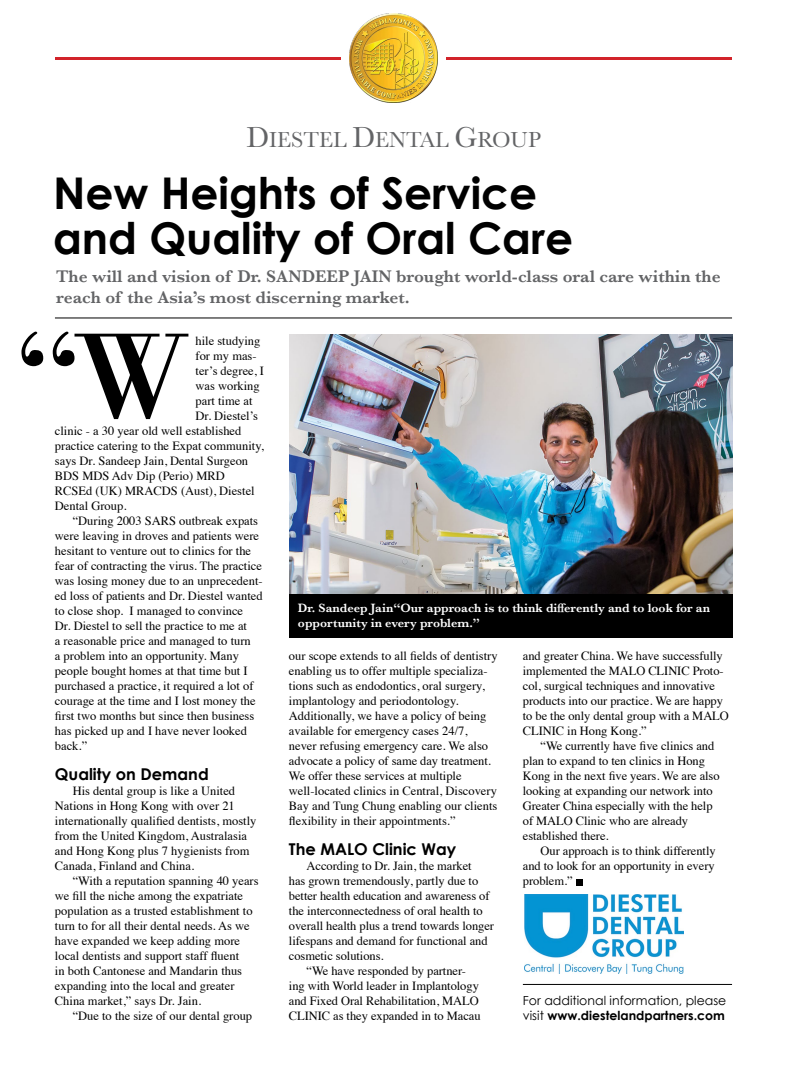
<style>
.page{position:relative;width:787px;height:1081px;background:#fff}
.page>*{position:absolute;margin:0;border:0;box-sizing:border-box;transform-origin:0 0}
.t1{font:700 43.75px/45px "Century Gothic";color:#000}
.t2{font:22.5px "Baskerville";color:#636466}
.t3{font:600 17.5px/21px "Baskerville";color:#636466}
.t4{font:700 16.25px "Century Gothic";color:#000}
.t5{font:12.5px/15px "Times";color:#000}
.t6{font:600 12.5px/15px "Baskerville";color:#fff}
.t7{font:12.5px/15px "Century Gothic";color:#000}
.s1{font-size:30px}
.s2{font-weight:700}
</style>
<div class="page">
<hr style="left:55px;top:317px;width:677px;height:1px;background:#000">
<svg style="left:21px;top:331px;width:167px;height:88px"></svg>
<hr style="left:523px;top:984px;width:209px;height:1px;background:#000">
<hr style="left:55px;top:57px;width:285px;height:2px;background:#d2232a">
<hr style="left:446px;top:57px;width:286px;height:2px;background:#d2232a">
<div style="left:576px;top:879px;width:7px;height:6px;background:#000"></div>
<img style="left:349px;top:14px;width:89px;height:88px">
<img style="left:524px;top:895px;width:159px;height:78px">
<img style="left:289px;top:334px;width:443px;height:260px">
<div style="left:289px;top:594px;width:443px;height:44px;background:#000"></div>
<h2 class="t2" style="left:246px;top:126px;width:296px"><span class="s1">D</span>IESTEL <span class="s1">D</span>ENTAL <span class="s1">G</span>ROUP</h2>
<h1 class="t1" style="left:53px;top:170px;width:521px">New Heights of Service and Quality of Oral Care</h1>
<h3 class="t3" style="left:56px;top:266px;width:666px">The will and vision of Dr. SANDEEP JAIN brought world-class oral care within the reach of the Asia’s most discerning market.</h3>
<p class="t5" style="left:195px;top:332px;width:66px">hile studying</p>
<p class="t5" style="left:195px;top:347px;width:63px">for my mas-</p>
<p class="t5" style="left:195px;top:362px;width:70px">ter’s degree, I</p>
<p class="t5" style="left:195px;top:377px;width:66px">was working</p>
<p class="t5" style="left:195px;top:392px;width:58px">part time at</p>
<p class="t5" style="left:195px;top:407px;width:64px">Dr. Diestel’s</p>
<p class="t5" style="left:55px;top:422px;width:188px">clinic - a 30 year old well established</p>
<p class="t5" style="left:55px;top:437px;width:210px">practice catering to the Expat community,</p>
<p class="t5" style="left:55px;top:452px;width:195px">says Dr. Sandeep Jain, Dental Surgeon</p>
<p class="t5" style="left:55px;top:467px;width:171px">BDS MDS Adv Dip (Perio) MRD</p>
<p class="t5" style="left:55px;top:482px;width:201px">RCSEd (UK) MRACDS (Aust), Diestel</p>
<p class="t5" style="left:55px;top:497px;width:73px">Dental Group.</p>
<p class="t5" style="left:73px;top:512px;width:187px">“During 2003 SARS outbreak expats</p>
<p class="t5" style="left:55px;top:527px;width:206px">were leaving in droves and patients were</p>
<p class="t5" style="left:55px;top:542px;width:198px">hesitant to venture out to clinics for the</p>
<p class="t5" style="left:55px;top:557px;width:208px">fear of contracting the virus. The practice</p>
<p class="t5" style="left:55px;top:572px;width:209px">was losing money due to an unprecedent-</p>
<p class="t5" style="left:55px;top:587px;width:209px">ed loss of patients and Dr. Diestel wanted</p>
<p class="t5" style="left:55px;top:602px;width:190px">to close shop. I managed to convince</p>
<p class="t5" style="left:55px;top:617px;width:193px">Dr. Diestel to sell the practice to me at</p>
<p class="t5" style="left:55px;top:632px;width:197px">a reasonable price and managed to turn</p>
<p class="t5" style="left:55px;top:647px;width:185px">a problem into an opportunity. Many</p>
<p class="t5" style="left:55px;top:662px;width:194px">people bought homes at that time but I</p>
<p class="t5" style="left:55px;top:677px;width:200px">purchased a practice, it required a lot of</p>
<p class="t5" style="left:55px;top:692px;width:202px">courage at the time and I lost money the</p>
<p class="t5" style="left:55px;top:707px;width:201px">first two months but since then business</p>
<p class="t5" style="left:55px;top:722px;width:193px">has picked up and I have never looked</p>
<p class="t5" style="left:55px;top:737px;width:34px">back.”</p>
<h3 class="t4" style="left:55px;top:764px;width:155px">Quality on Demand</h3>
<p class="t5" style="left:55px;top:782px;width:203px;text-indent:18px">His dental group is like a United Nations in Hong Kong with over 21 internationally qualified dentists, mostly from the United Kingdom, Australasia and Hong Kong plus 7 hygienists from Canada, Finland and China.</p>
<p class="t5" style="left:55px;top:872px;width:205px;text-indent:18px">“With a reputation spanning 40 years we fill the niche among the expatriate population as a trusted establishment to turn to for all their dental needs. As we have expanded we keep adding more local dentists and support staff fluent<br>in both Cantonese and Mandarin thus expanding into the local and greater China market,” says Dr. Jain.</p>
<p class="t5" style="left:73px;top:1007px;width:181px">“Due to the size of our dental group</p>
<p class="t6" style="left:298px;top:600px;width:413px">Dr. Sandeep Jain“Our approach is to think differently and to look for an opportunity in every problem.”</p>
<p class="t5" style="left:289px;top:647px;width:210px">our scope extends to all fields of dentistry enabling us to offer multiple specializa&shy;tions such as endodontics, oral surgery, implantology and periodontology.<br>Additionally, we have a policy of being available for emergency cases 24/7, never refusing emergency care. We also advocate a policy of same day treatment.<br>We offer these services at multiple well-located clinics in Central, Discovery Bay and Tung Chung enabling our clients flexibility in their appointments.”</p>
<h3 class="t4" style="left:289px;top:839px;width:169px">The MALO Clinic Way</h3>
<p class="t5" style="left:306px;top:857px;width:166px">According to Dr. Jain, the market</p>
<p class="t5" style="left:289px;top:872px;width:191px">has grown tremendously, partly due to</p>
<p class="t5" style="left:289px;top:887px;width:202px">better health education and awareness of</p>
<p class="t5" style="left:289px;top:902px;width:195px">the interconnectedness of oral health to</p>
<p class="t5" style="left:289px;top:917px;width:207px">overall health plus a trend towards longer</p>
<p class="t5" style="left:289px;top:932px;width:200px">lifespans and demand for functional and</p>
<p class="t5" style="left:289px;top:947px;width:96px">cosmetic solutions.</p>
<p class="t5" style="left:306px;top:962px;width:161px">“We have responded by partner-</p>
<p class="t5" style="left:289px;top:977px;width:191px">ing with World leader in Implantology</p>
<p class="t5" style="left:289px;top:992px;width:191px">and Fixed Oral Rehabilitation, MALO</p>
<p class="t5" style="left:289px;top:1007px;width:193px">CLINIC as they expanded in to Macau</p>
<p class="t5" style="left:523px;top:647px;width:207px">and greater China. We have successfully implemented the MALO CLINIC Proto&shy;col, surgical techniques and innovative products into our practice. We are happy to be the only dental group with a MALO CLINIC in Hong Kong.”</p>
<p class="t5" style="left:523px;top:737px;width:198px;text-indent:18px">“We currently have five clinics and plan to expand to ten clinics in Hong Kong in the next five years. We are also looking at expanding our network into Greater China especially with the help of MALO Clinic who are already established there.</p>
<p class="t5" style="left:523px;top:842px;width:194px;text-align:justify;text-indent:18px">Our approach is to think differently and to look for an opportunity in every problem.”</p>
<p class="t7" style="left:523px;top:993px;width:205px">For additional information, please visit <span class="s2">www.diestelandpartners.com</span></p>
</div>
